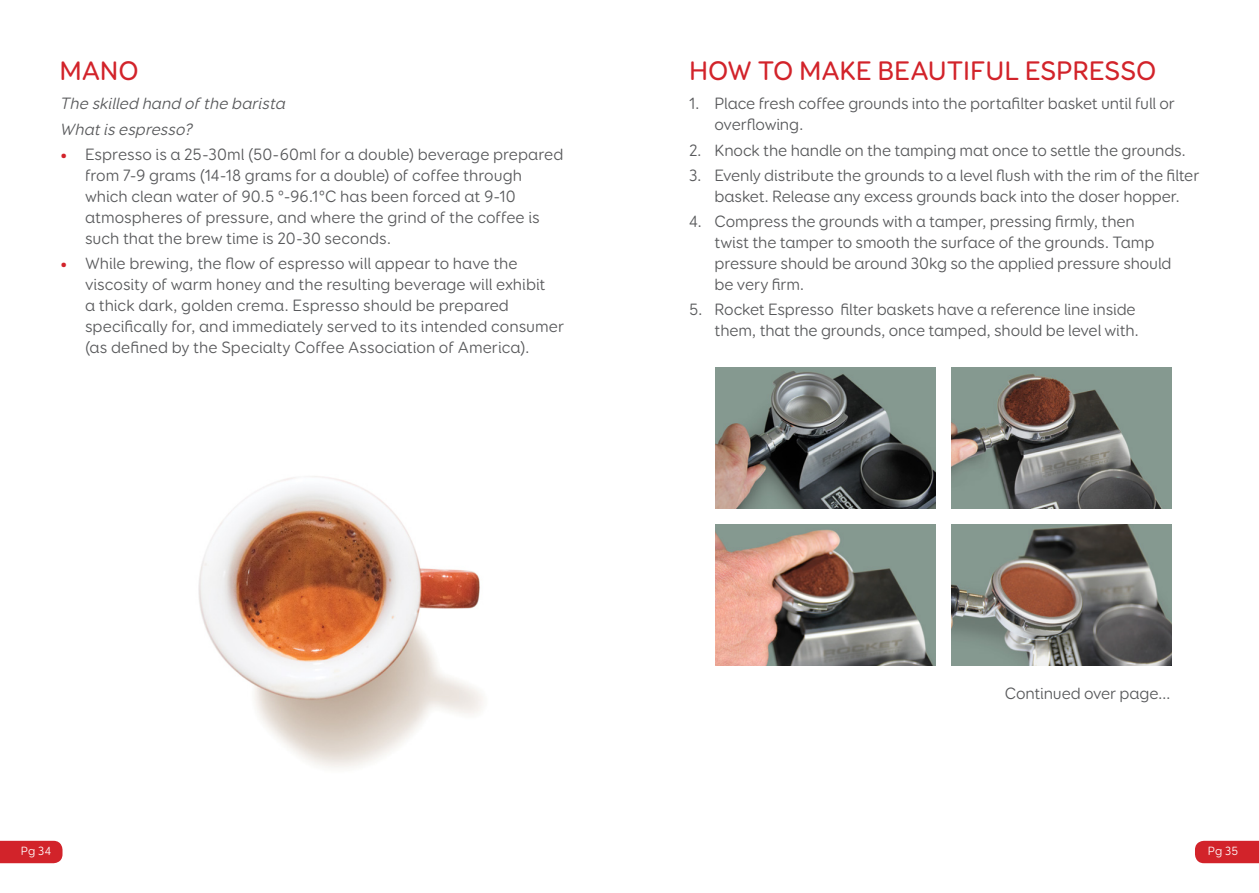
<style>
.page{position:relative;width:1259px;height:893px;background:#fff}
.page>*{position:absolute;margin:0;border:0;box-sizing:border-box;transform-origin:0 0}
.t1{font:500 27px "Booster Next FY";letter-spacing:-.005em;color:#d2232a}
.t2{font:16.5px/21px "Booster Next FY";letter-spacing:-.005em;color:#58595b}
.t3{font:italic 16.5px/25.2px "Booster Next FY";color:#58595b}
.t4{font:12px "Booster Next FY";letter-spacing:.01em;color:#fff}
.s1{font-weight:700;color:#d2232a}
</style>
<div class="page">
<svg style="left:0;top:841px;width:62px;height:22px"></svg>
<svg style="left:1195px;top:841px;width:64px;height:22px"></svg>
<img style="left:198px;top:476px;width:285px;height:292px">
<img style="left:716px;top:367px;width:219px;height:141px">
<img style="left:951px;top:367px;width:220px;height:141px">
<img style="left:716px;top:525px;width:219px;height:140px">
<img style="left:951px;top:525px;width:220px;height:140px">
<h1 class="t1" style="left:60px;top:54px;width:81px">MANO</h1>
<p class="t3" style="left:60px;top:91px;width:231px">The skilled hand ofthe barista<br>Whatisespresso?</p>
<p class="t2" style="left:85px;top:144px;width:480px;text-indent:-25px"><span class="s1">•</span> Espresso is a 25-30ml (50-60ml for a double) beverage prepared from 7-9 grams (14-18 grams for a double) of coffee through which clean water of 90.5 °-96.1°C has been forced at 9-10 atmospheres of pressure, and where the grind of the coffee is such that the brew time is 20-30 seconds.</p>
<p class="t2" style="left:85px;top:253px;width:480px;text-indent:-25px"><span class="s1">•</span> While brewing, the flow of espresso will appear to have the viscosity of warm honey and the resulting beverage will exhibit<br>a thick dark, golden crema. Espresso should be prepared specifically for, and immediately served to its intended consumer (as defined by the Specialty Coffee Association of America).</p>
<h1 class="t1" style="left:689px;top:54px;width:469px">HOW TO MAKE BEAUTIFUL ESPRESSO</h1>
<p class="t2" style="left:714px;top:93px;width:462px;text-indent:-25px">1. Place fresh coffee grounds into the portafilter basket until full or overflowing.</p>
<p class="t2" style="left:689px;top:139px;width:498px">2. Knock the handle on the tamping mat once to settle the grounds.</p>
<p class="t2" style="left:689px;top:165px;width:512px;text-align:center">3. Evenly distribute the grounds to a level flush with the rim of the filter basket. Release any excess grounds back into the doser hopper.</p>
<p class="t2" style="left:714px;top:211px;width:458px;text-indent:-25px">4. Compress the grounds with a tamper, pressing firmly, then twist the tamper to smooth the surface of the grounds. Tamp pressure should be around 30kg so the applied pressure should be very firm.</p>
<p class="t2" style="left:689px;top:299px;width:451px;text-align:right">5. Rocket Espresso filter baskets have a reference line inside them, that the grounds, once tamped, should be level with.</p>
<p class="t2" style="left:1004px;top:683px;width:167px">Continued over page...</p>
<p class="t4" style="left:21px;top:844px;width:32px">Pg 34</p>
<p class="t4" style="left:1208px;top:844px;width:32px">Pg 35</p>
</div>
